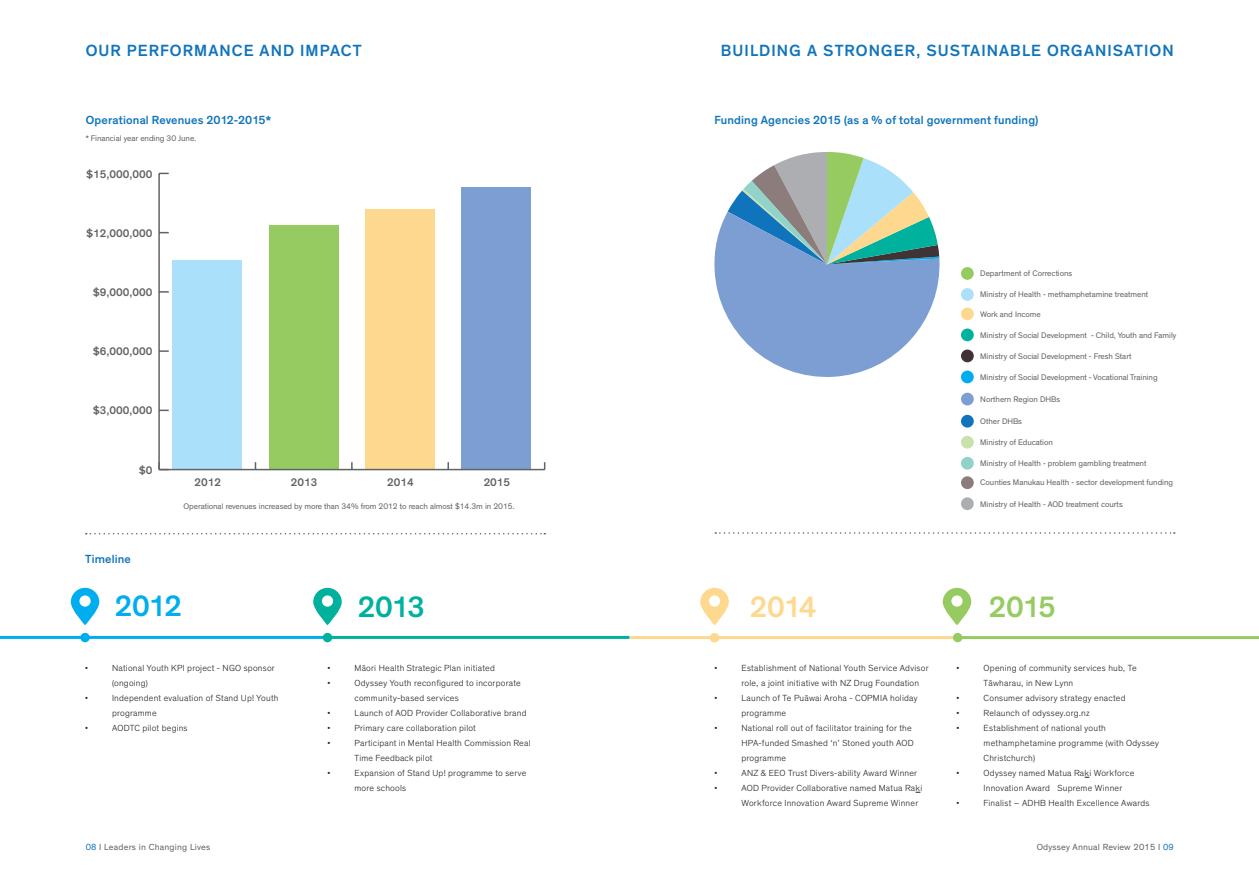
<style>
.page{position:relative;width:1259px;height:893px;background:#fff}
.page>*{position:absolute;margin:0;border:0;box-sizing:border-box;transform-origin:0 0}
.t1{font:500 30px "Theinhardt";color:#00aeef}
.t2{font:500 30px "Theinhardt";color:#00b19d}
.t3{font:500 30px "Theinhardt";color:#fed88e}
.t4{font:500 30px "Theinhardt";color:#95cb61}
.t5{font:500 16.5px "Theinhardt";letter-spacing:.065em;color:#1074bc}
.t6{font:500 12px "Theinhardt";letter-spacing:.015em;color:#1074bc}
.t7{font:500 11.25px "Theinhardt";color:#606462}
.t8{font:300 9px/15px "Theinhardt";letter-spacing:.02em;color:#231f20}
.t9{font:9px "Theinhardt";letter-spacing:.02em;color:#606462}
.t10{font:8.25px "Theinhardt";letter-spacing:-.01em;color:#606462}
.s1{color:#1074bc}
</style>
<div class="page">
<div style="left:173px;top:260px;width:69px;height:210px;background:#aae0f9"></div>
<div style="left:269px;top:225px;width:69px;height:245px;background:#95cb61"></div>
<div style="left:365px;top:209px;width:70px;height:261px;background:#fed88e"></div>
<div style="left:462px;top:187px;width:69px;height:283px;background:#7c9ed2"></div>
<hr style="left:0;top:636px;width:327px;height:3px;background:#00aeef">
<div style="left:80px;top:633px;width:10px;height:9px;background:#00aeef;border-radius:50%"></div>
<div style="left:323px;top:633px;width:9px;height:9px;background:#00b19d;border-radius:50%"></div>
<hr style="left:327px;top:636px;width:302px;height:3px;background:#00b19d">
<hr style="left:159px;top:469px;width:385px;height:1px;background:#606462">
<svg style="left:351px;top:462px;width:2px;height:7px"></svg>
<svg style="left:447px;top:462px;width:2px;height:7px"></svg>
<hr style="left:158px;top:173px;width:2px;height:297px;background:#606462">
<svg style="left:158px;top:462px;width:11px;height:8px"></svg>
<svg style="left:160px;top:350px;width:9px;height:2px"></svg>
<svg style="left:160px;top:291px;width:9px;height:2px"></svg>
<hr style="left:630px;top:636px;width:327px;height:3px;background:#fed88e">
<hr style="left:957px;top:636px;width:302px;height:3px;background:#95cb61">
<svg style="left:71px;top:588px;width:28px;height:37px"></svg>
<svg style="left:313px;top:588px;width:29px;height:37px"></svg>
<svg style="left:700px;top:588px;width:29px;height:37px"></svg>
<svg style="left:942px;top:588px;width:29px;height:37px"></svg>
<div style="left:953px;top:633px;width:9px;height:9px;background:#95cb61;border-radius:50%"></div>
<div style="left:710px;top:633px;width:9px;height:9px;background:#fed88e;border-radius:50%"></div>
<svg style="left:86px;top:533px;width:459px;height:1px"></svg>
<svg style="left:715px;top:532px;width:459px;height:2px"></svg>
<div style="left:961px;top:267px;width:12px;height:13px;background:#95cb61;border-radius:50%"></div>
<div style="left:961px;top:288px;width:12px;height:13px;background:#aae0f9;border-radius:50%"></div>
<div style="left:961px;top:308px;width:12px;height:12px;background:#fed88e;border-radius:50%"></div>
<div style="left:961px;top:329px;width:12px;height:12px;background:#00b19d;border-radius:50%"></div>
<div style="left:961px;top:350px;width:12px;height:12px;background:#403336;border-radius:50%"></div>
<div style="left:961px;top:371px;width:12px;height:12px;background:#00aeef;border-radius:50%"></div>
<div style="left:961px;top:436px;width:12px;height:13px;background:#c9e2ad;border-radius:50%"></div>
<div style="left:961px;top:457px;width:12px;height:13px;background:#91d2c9;border-radius:50%"></div>
<div style="left:961px;top:476px;width:12px;height:13px;background:#8c7c7c;border-radius:50%"></div>
<div style="left:961px;top:497px;width:12px;height:13px;background:#adaeb2;border-radius:50%"></div>
<div style="left:961px;top:393px;width:12px;height:12px;background:#7c9ed2;border-radius:50%"></div>
<div style="left:961px;top:415px;width:12px;height:13px;background:#1074bc;border-radius:50%"></div>
<svg style="left:714px;top:152px;width:226px;height:225px"></svg>
<h2 class="t5" style="left:86px;top:40px;width:277px">OUR PERFORMANCE AND IMPACT</h2>
<h3 class="t6" style="left:86px;top:113px;width:187px">Operational Revenues 2012-2015*</h3>
<p class="t10" style="left:86px;top:134px;width:112px">* Financial year ending 30 June.</p>
<p class="t7" style="left:87px;top:167px;width:67px">$15,000,000</p>
<p class="t7" style="left:87px;top:226px;width:67px">$12,000,000</p>
<p class="t7" style="left:93px;top:285px;width:61px">$9,000,000</p>
<p class="t7" style="left:93px;top:344px;width:61px">$6,000,000</p>
<p class="t7" style="left:93px;top:404px;width:61px">$3,000,000</p>
<p class="t7" style="left:139px;top:464px;width:15px">$0</p>
<p class="t7" style="left:194px;top:475px;width:28px">2012</p>
<p class="t7" style="left:291px;top:475px;width:28px">2013</p>
<p class="t7" style="left:387px;top:475px;width:28px">2014</p>
<p class="t7" style="left:484px;top:475px;width:28px">2015</p>
<p class="t10" style="left:184px;top:502px;width:333px">Operational revenues increased by more than 34% from 2012 to reach almost $14.3m in 2015.</p>
<h3 class="t6" style="left:85px;top:552px;width:47px">Timeline</h3>
<h1 class="t1" style="left:115px;top:588px;width:69px">2012</h1>
<p class="t8" style="left:85px;top:661px;width:4px">•</p>
<p class="t8" style="left:112px;top:661px;width:164px">National Youth KPI project - NGO sponsor (ongoing)</p>
<p class="t8" style="left:85px;top:691px;width:4px">•</p>
<p class="t8" style="left:112px;top:691px;width:168px">Independent evaluation of Stand Up! Youth programme</p>
<p class="t8" style="left:85px;top:721px;width:4px">•</p>
<p class="t8" style="left:112px;top:721px;width:77px">AODTC pilot begins</p>
<h1 class="t2" style="left:358px;top:589px;width:69px">2013</h1>
<p class="t8" style="left:327px;top:661px;width:4px">•</p>
<p class="t8" style="left:354px;top:661px;width:142px">Māori Health Strategic Plan initiated</p>
<p class="t8" style="left:327px;top:676px;width:4px">•</p>
<p class="t8" style="left:354px;top:676px;width:168px">Odyssey Youth reconfigured to incorporate community-based services</p>
<p class="t8" style="left:327px;top:706px;width:4px">•</p>
<p class="t8" style="left:354px;top:706px;width:174px">Launch of AOD Provider Collaborative brand</p>
<p class="t8" style="left:327px;top:721px;width:4px">•</p>
<p class="t8" style="left:354px;top:721px;width:123px">Primary care collaboration pilot</p>
<p class="t8" style="left:327px;top:736px;width:4px">•</p>
<p class="t8" style="left:354px;top:736px;width:178px">Participant in Mental Health Commission Real<br>Time Feedback pilot</p>
<p class="t8" style="left:327px;top:766px;width:4px">•</p>
<p class="t8" style="left:354px;top:766px;width:173px">Expansion of Stand Up! programme to serve more schools</p>
<h2 class="t5" style="left:721px;top:40px;width:454px">BUILDING A STRONGER, SUSTAINABLE ORGANISATION</h2>
<h3 class="t6" style="left:714px;top:113px;width:325px">Funding Agencies 2015 (as a % of total government funding)</h3>
<p class="t10" style="left:980px;top:269px;width:94px">Department of Corrections</p>
<p class="t10" style="left:980px;top:290px;width:169px">Ministry of Health - methamphetamine treatment</p>
<p class="t10" style="left:980px;top:309px;width:62px">Work and Income</p>
<p class="t10" style="left:980px;top:330px;width:198px">Ministry of Social Development - Child, Youth and Family</p>
<p class="t10" style="left:980px;top:351px;width:153px">Ministry of Social Development - Fresh Start</p>
<p class="t10" style="left:980px;top:372px;width:179px">Ministry of Social Development - Vocational Training</p>
<p class="t10" style="left:980px;top:394px;width:81px">Northern Region DHBs</p>
<p class="t10" style="left:980px;top:417px;width:43px">Other DHBs</p>
<p class="t10" style="left:980px;top:438px;width:74px">Ministry of Education</p>
<p class="t10" style="left:980px;top:459px;width:168px">Ministry of Health - problem gambling treatment</p>
<p class="t10" style="left:980px;top:478px;width:194px">Counties Manukau Health - sector development funding</p>
<p class="t10" style="left:980px;top:499px;width:144px">Ministry of Health - AOD treatment courts</p>
<h1 class="t3" style="left:749px;top:589px;width:68px">2014</h1>
<h1 class="t4" style="left:988px;top:589px;width:69px">2015</h1>
<p class="t8" style="left:714px;top:661px;width:4px">•</p>
<p class="t8" style="left:741px;top:661px;width:189px">Establishment of National Youth Service Advisor role, a joint initiative with NZ Drug Foundation</p>
<p class="t8" style="left:714px;top:691px;width:4px">•</p>
<p class="t8" style="left:741px;top:691px;width:178px">Launch of Te Puāwai Aroha - COPMIA holiday programme</p>
<p class="t8" style="left:714px;top:721px;width:4px">•</p>
<p class="t8" style="left:741px;top:721px;width:174px">National roll out of facilitator training for the<br>HPA-funded Smashed ‘n’ Stoned youth AOD programme</p>
<p class="t8" style="left:714px;top:766px;width:4px">•</p>
<p class="t8" style="left:741px;top:766px;width:177px">ANZ &amp; EEO Trust Divers-ability Award Winner</p>
<p class="t8" style="left:714px;top:781px;width:4px">•</p>
<p class="t8" style="left:741px;top:781px;width:182px">AOD Provider Collaborative named Matua Raki<br>Workforce Innovation Award Supreme Winner</p>
<p class="t8" style="left:956px;top:661px;width:4px">•</p>
<p class="t8" style="left:983px;top:661px;width:155px">Opening of community services hub, Te<br>Tāwharau, in New Lynn</p>
<p class="t8" style="left:956px;top:691px;width:4px">•</p>
<p class="t8" style="left:983px;top:691px;width:143px">Consumer advisory strategy enacted</p>
<p class="t8" style="left:956px;top:706px;width:4px">•</p>
<p class="t8" style="left:983px;top:706px;width:108px">Relaunch of odyssey.org.nz</p>
<p class="t8" style="left:956px;top:721px;width:4px">•</p>
<p class="t8" style="left:983px;top:721px;width:177px">Establishment of national youth methamphetamine programme (with Odyssey<br>Christchurch)</p>
<p class="t8" style="left:956px;top:766px;width:4px">•</p>
<p class="t8" style="left:983px;top:766px;width:152px">Odyssey named Matua Raki Workforce<br>Innovation Award Supreme Winner</p>
<p class="t8" style="left:956px;top:796px;width:4px">•</p>
<p class="t8" style="left:983px;top:796px;width:167px">Finalist – ADHB Health Excellence Awards</p>
<p class="t9" style="left:86px;top:842px;width:126px"><span class="s1">08</span> I Leaders in Changing Lives</p>
<p class="t9" style="left:1036px;top:842px;width:139px">Odyssey Annual Review 2015 I <span class="s1">09</span></p>
</div>
